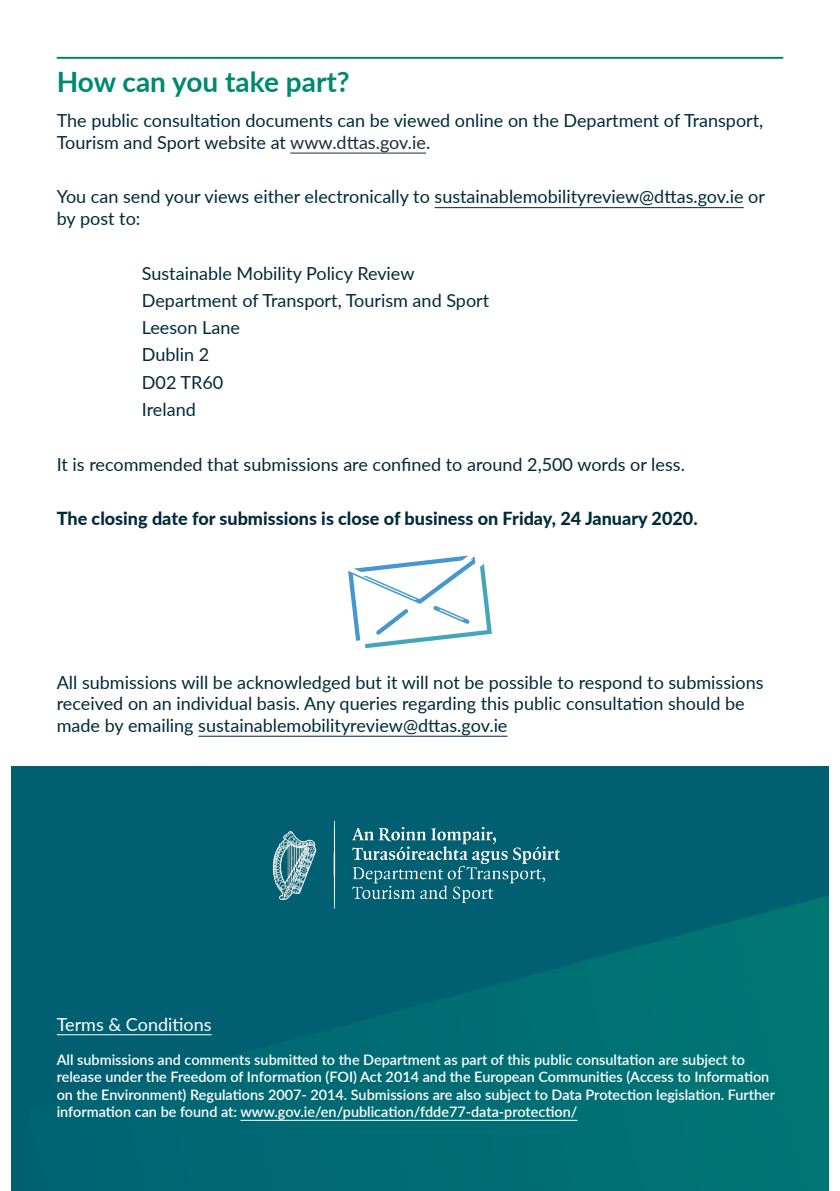
<style>
.page{position:relative;width:840px;height:1191px;background:#fff}
.page>*{position:absolute;margin:0;border:0;box-sizing:border-box;transform-origin:0 0}
.t1{font:700 28px "Lato";color:#008872}
.t2{font:18px/27.2px "Lato";color:#002a3b}
.t3{font:800 18px "Lato";color:#002a3b}
.t4{font:18px "Lato";color:#fff}
.t5{font:600 14.4px/17.2px "Lato";color:#fff}
.s1{color:#002a3a}
.s2{color:#1a2e40}
</style>
<div class="page">
<hr style="left:290px;top:153px;width:136px;height:1px;background:#1a2e40">
<hr style="left:434px;top:207px;width:309px;height:1px;background:#002a3b">
<hr style="left:198px;top:736px;width:309px;height:1px;background:#002a3b">
<div style="left:11px;top:766px;width:817px;height:425px;background:#006071"></div>
<img style="left:56px;top:896px;width:772px;height:295px">
<hr style="left:57px;top:1034px;width:154px;height:1px;background:#fff">
<hr style="left:240px;top:1120px;width:337px;height:1px;background:#fff">
<img style="left:244px;top:820px;width:351px;height:107px">
<hr style="left:57px;top:57px;width:725px;height:2px;background:#008872">
<svg style="left:348px;top:555px;width:143px;height:93px"></svg>
<h1 class="t1" style="left:57px;top:61px;width:294px">How can you take part?</h1>
<p class="t2" style="left:57px;top:109px;width:707px;line-height:21.6px">The public consultation documents can be viewed online on <span class="s1">the</span> Department of Transport,<br>Tourism and Sport website at <span class="s2">www.dttas.gov.ie</span><span class="s1">.</span></p>
<p class="t2" style="left:57px;top:185px;width:709px;line-height:21.6px">You can send your views either electronically to sustainablemobilityreview@dttas.gov.ie or by post to:</p>
<p class="t2" style="left:142px;top:259px;width:349px">Sustainable Mobility Policy Review<br>Department of Transport, Tourism and Sport<br>Leeson Lane<br>Dublin 2<br>D02 TR60<br>Ireland</p>
<p class="t2" style="left:57px;top:450px;width:629px">It is recommended that submissions are confined to around 2,500 words or less.</p>
<p class="t3" style="left:57px;top:505px;width:642px">The closing date for submissions is close of business on Friday, 24 January 2020.</p>
<p class="t2" style="left:57px;top:670px;width:708px;line-height:21.6px">All submissions will be acknowledged but it will not be possible to respond to submissions received on an individual basis. Any queries regarding this public consultation should be made by emailing sustainablemobilityreview@dttas.gov.ie</p>
<p class="t4" style="left:57px;top:1011px;width:156px">Terms &amp; Conditions</p>
<p class="t5" style="left:57px;top:1050px;width:719px">All submissions and comments submitted to the Department as part of this public consultation are subject to release under the Freedom of Information (FOI) Act 2014 and the European Communities (Access to Information on the Environment) Regulations 2007- 2014. Submissions are also subject to Data Protection legislation. Further information can be found at: www.gov.ie/en/publication/fdde77-data-protection/</p>
</div>
